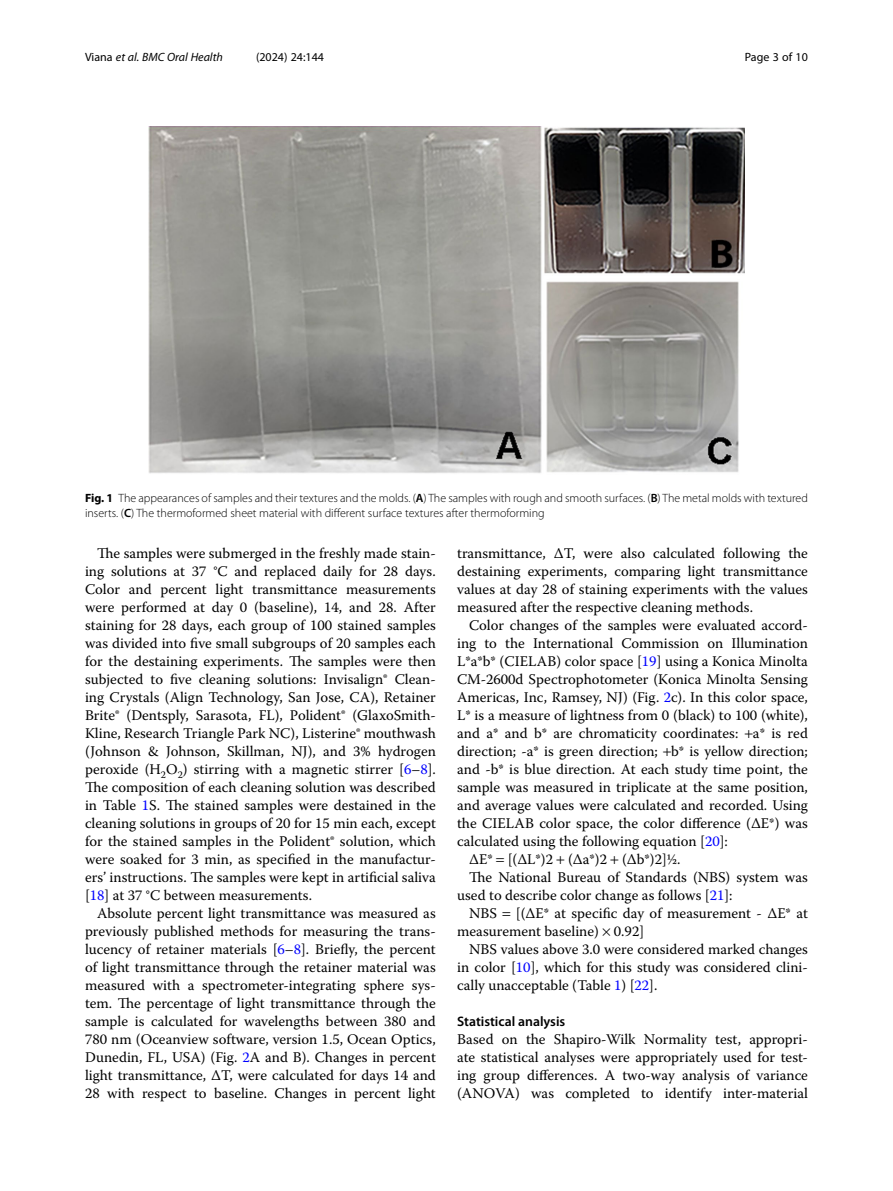
<style>
.page{position:relative;width:893px;height:1191px;background:#fff}
.page>*{position:absolute;margin:0;border:0;box-sizing:border-box;transform-origin:0 0}
.Body_Text_Indent{font:14.7px/18px "Warnock Pro";color:#000;text-align:justify}
.Body_Text{font:14.7px/18px "Warnock Pro";color:#000;text-align:justify}
.Head_2{font:600 13.8px "Myriad Pro";color:#000}
.Figure_Caption{font:300 12px/15px "Myriad Pro";color:#000}
.t1{font:italic 12px "Myriad Pro";color:#000}
.t2{font:12px "Myriad Pro";color:#000}
.s1{font-style:normal}
.s2{font-weight:700}
.s3{font-weight:600}
.s4{color:#00f}
</style>
<div class="page">
<img style="left:149px;top:126px;width:595px;height:348px">
<p class="t1" style="left:85px;top:50px;width:139px"><span class="s1">Viana</span> et al. BMC Oral Health</p>
<p class="t2" style="left:256px;top:50px;width:70px">(2024) 24:144</p>
<p class="t2" style="left:745px;top:50px;width:65px">Page 3 of 10</p>
<p class="Figure_Caption" style="left:85px;top:490px;width:724px"><span class="s2">Fig. 1</span> The appearances of samples and their textures and the molds. (<span class="s3">A</span>) The samples with rough and smooth surfaces. (<span class="s3">B</span>) The metal molds with textured inserts. (<span class="s3">C</span>) The thermoformed sheet material with different surface textures after thermoforming</p>
<p class="Body_Text_Indent" style="left:85px;top:544px;width:352px;text-indent:12px">The samples were submerged in the freshly made stain&shy;ing solutions at 37 °C and replaced daily for 28 days.<br>Color and percent light transmittance measurements were performed at day 0 (baseline), 14, and 28. After staining for 28 days, each group of 100 stained samples was divided into five small subgroups of 20 samples each for the destaining experiments. The samples were then subjected to five cleaning solutions: Invisalign® Clean&shy;ing Crystals (Align Technology, San Jose, CA), Retainer Brite® (Dentsply, Sarasota, FL), Polident® (GlaxoSmith-Kline, Research Triangle Park NC), Listerine® mouthwash (Johnson &amp; Johnson, Skillman, NJ), and 3% hydrogen peroxide (H<sub>2</sub>O<sub>2</sub>) stirring with a magnetic stirrer [<span class="s4">6</span>–<span class="s4">8</span>].<br>The composition of each cleaning solution was described in Table <span class="s4">1</span>S. The stained samples were destained in the cleaning solutions in groups of 20 for 15 min each, except for the stained samples in the Polident® solution, which were soaked for 3 min, as specified in the manufactur&shy;ers’ instructions. The samples were kept in artificial saliva [<span class="s4">18</span>] at 37 °C between measurements.</p>
<p class="Body_Text_Indent" style="left:85px;top:904px;width:352px;text-indent:12px">Absolute percent light transmittance was measured as previously published methods for measuring the trans&shy;lucency of retainer materials [<span class="s4">6</span>–<span class="s4">8</span>]. Briefly, the percent of light transmittance through the retainer material was measured with a spectrometer-integrating sphere sys&shy;tem. The percentage of light transmittance through the sample is calculated for wavelengths between 380 and 780 nm (Oceanview software, version 1.5, Ocean Optics, Dunedin, FL, USA) (Fig. <span class="s4">2</span>A and B). Changes in percent light transmittance, ∆T, were calculated for days 14 and 28 with respect to baseline. Changes in percent light</p>
<p class="Body_Text_Indent" style="left:457px;top:544px;width:352px">transmittance, ∆T, were also calculated following the destaining experiments, comparing light transmittance values at day 28 of staining experiments with the values measured after the respective cleaning methods.</p>
<p class="Body_Text_Indent" style="left:457px;top:616px;width:352px;text-indent:12px">Color changes of the samples were evaluated accord&shy;ing to the International Commission on Illumination L*a*b* (CIELAB) color space [<span class="s4">19</span>] using a Konica Minolta CM-2600d Spectrophotometer (Konica Minolta Sensing Americas, Inc, Ramsey, NJ) (Fig. <span class="s4">2</span>c). In this color space, L* is a measure of lightness from 0 (black) to 100 (white), and a* and b* are chromaticity coordinates: a* is red direction; -a* is green direction; b* is yellow direction; and -b* is blue direction. At each study time point, the sample was measured in triplicate at the same position, and average values were calculated and recorded. Using the CIELAB color space, the color difference (∆E*) was calculated using the following equation [<span class="s4">20</span>]:</p>
<p class="Body_Text_Indent" style="left:469px;top:850px;width:213px">∆E* [(∆L*)2 (∆a*)2 (∆b*)2]½.</p>
<p class="Body_Text_Indent" style="left:457px;top:868px;width:352px;text-indent:12px">The National Bureau of Standards (NBS) system was used to describe color change as follows [<span class="s4">21</span>]:</p>
<p class="Body_Text_Indent" style="left:469px;top:904px;width:29px">NBS</p>
<p class="Body_Text_Indent" style="left:457px;top:904px;width:352px;text-indent:59px">[(∆E* at specific day of measurement - ∆E* at measurement baseline) 0.92]</p>
<p class="Body_Text_Indent" style="left:457px;top:940px;width:352px;text-indent:12px">NBS values above 3.0 were considered marked changes in color [<span class="s4">10</span>], which for this study was considered clini&shy;cally unacceptable (Table <span class="s4">1</span>) [<span class="s4">22</span>].</p>
<p class="Head_2" style="left:457px;top:1013px;width:110px">Statistical analysis</p>
<p class="Body_Text" style="left:457px;top:1030px;width:352px">Based on the Shapiro-Wilk Normality test, appropri&shy;ate statistical analyses were appropriately used for test&shy;ing group differences. A two-way analysis of variance (ANOVA) was completed to identify inter-material</p>
</div>
